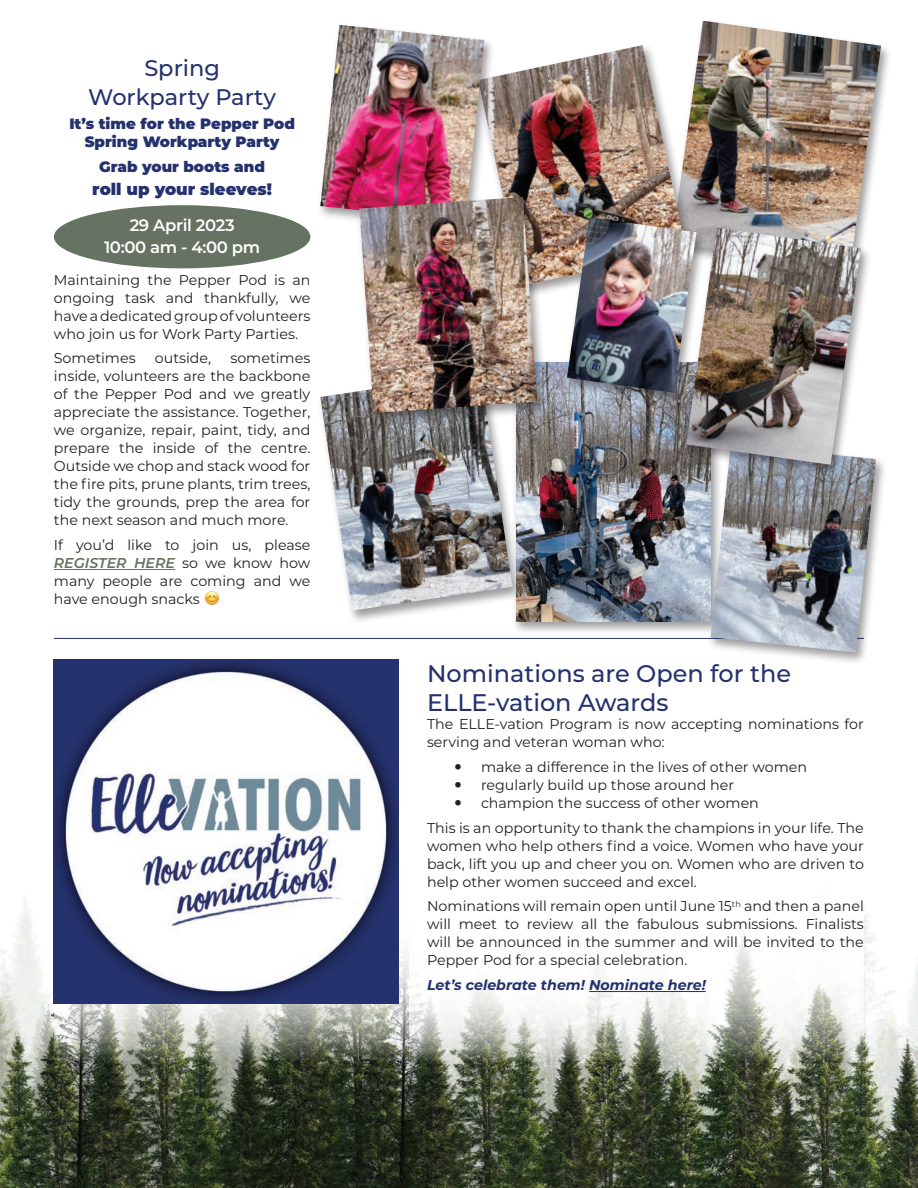
<style>
.page{position:relative;width:918px;height:1188px;background:#fff}
.page>*{position:absolute;margin:0;border:0;box-sizing:border-box;transform-origin:0 0}
.t1{font:500 24px/28.8px "Montserrat";color:#24316d}
.t2{font:500 22.5px/28.8px "Montserrat";color:#24316d;text-align:center}
.t3{font:600 16.5px/22.5px "Montserrat";letter-spacing:-.02em;color:#fff;text-align:center}
.t4{font:900 16.5px "Montserrat";color:#24316d}
.t5{font:900 15px/18px "Montserrat";color:#24316d;text-align:center}
.t6{font:14.25px/18px "Montserrat";color:#231f20;text-align:justify}
.t7{font:italic 700 14.25px "Montserrat";color:#24316d}
.s1{font-weight:600;font-style:italic;color:#667262}
</style>
<div class="page">
<img style="left:0;top:851px;width:918px;height:337px">
<div style="left:409px;top:659px;width:455px;height:402px;background:#fff"></div>
<div style="left:54px;top:205px;width:256px;height:63px;background:#667262;border-radius:50%"></div>
<hr style="left:54px;top:638px;width:810px;height:1px;background:#24316d">
<svg style="left:54px;top:851px;width:533px;height:210px"></svg>
<hr style="left:54px;top:569px;width:121px;height:1px;background:#667262">
<img style="left:54px;top:659px;width:344px;height:344px">
<hr style="left:589px;top:991px;width:117px;height:1px;background:#24316d">
<div style="left:668px;top:19px;width:224px;height:263px;background:#231f20;opacity:.45"></div>
<img style="left:672px;top:21px;width:209px;height:247px">
<div style="left:474px;top:43px;width:223px;height:256px;background:#231f20;opacity:.45"></div>
<img style="left:496px;top:45px;width:190px;height:241px">
<div style="left:512px;top:360px;width:210px;height:275px;background:#231f20;opacity:.45"></div>
<img style="left:524px;top:362px;width:183px;height:259px">
<div style="left:316px;top:371px;width:208px;height:253px;background:#231f20;opacity:.45"></div>
<img style="left:320px;top:373px;width:192px;height:238px">
<div style="left:707px;top:442px;width:180px;height:224px;background:#231f20;opacity:.45"></div>
<img style="left:711px;top:444px;width:165px;height:208px">
<div style="left:316px;top:23px;width:180px;height:211px;background:#231f20;opacity:.45"></div>
<img style="left:320px;top:25px;width:164px;height:196px">
<div style="left:355px;top:195px;width:194px;height:231px;background:#231f20;opacity:.45"></div>
<img style="left:359px;top:197px;width:178px;height:216px">
<div style="left:563px;top:215px;width:145px;height:191px;background:#231f20;opacity:.45"></div>
<img style="left:567px;top:217px;width:129px;height:176px">
<div style="left:682px;top:226px;width:190px;height:252px;background:#231f20;opacity:.45"></div>
<img style="left:686px;top:228px;width:175px;height:237px">
<h2 class="t2" style="left:88px;top:52px;width:189px">Spring<br>Workparty Party</h2>
<p class="t5" style="left:69px;top:114px;width:227px">It’s time for the Pepper Pod<br>Spring Workparty Party</p>
<p class="t5" style="left:99px;top:157px;width:167px">Grab your boots and</p>
<p class="t4" style="left:92px;top:176px;width:181px">roll up your sleeves!</p>
<p class="t3" style="left:104px;top:213px;width:158px">29 April 2023<br>10:00 am - 4:00 pm</p>
<p class="t6" style="left:54px;top:270px;width:258px">Maintaining the Pepper Pod is an ongoing task and thankfully, we have a dedicated group of volunteers who join us for Work Party Parties.</p>
<p class="t6" style="left:54px;top:349px;width:83px">Sometimes</p>
<p class="t6" style="left:155px;top:349px;width:58px">outside,</p>
<p class="t6" style="left:54px;top:349px;width:258px;text-indent:176px">sometimes inside, volunteers are the backbone of the Pepper Pod and we greatly appreciate the assistance. Together, we organize, repair, paint, tidy, and prepare the inside of the centre.<br>Outside we chop and stack wood for the fire pits, prune plants, trim trees, tidy the grounds, prep the area for the next season and much more.</p>
<p class="t6" style="left:54px;top:535px;width:258px">If you’d like to join us, please <span class="s1">REGISTER HERE</span> so we know how many people are coming and we have enough snacks</p>
<h1 class="t1" style="left:427px;top:658px;width:366px">Nominations are Open for the<br>ELLE-vation Awards</h1>
<p class="t6" style="left:427px;top:715px;width:438px">The ELLE-vation Program is now accepting nominations for serving and veteran woman who:</p>
<p class="t6" style="left:481px;top:757px;width:328px;text-align:left">make a difference in the lives of other women regularly build up those around her champion the success of other women</p>
<p class="t6" style="left:427px;top:818px;width:438px">This is an opportunity to thank the champions in your life. The women who help others find a voice. Women who have your back, lift you up and cheer you on. Women who are driven to help other women succeed and excel.</p>
<p class="t6" style="left:427px;top:897px;width:438px">Nominations will remain open until June 15<sup>th</sup> and then a panel will meet to review all the fabulous submissions. Finalists will be announced in the summer and will be invited to the Pepper Pod for a special celebration.</p>
<p class="t7" style="left:427px;top:975px;width:280px">Let’s celebrate them! Nominate here!</p>
</div>
